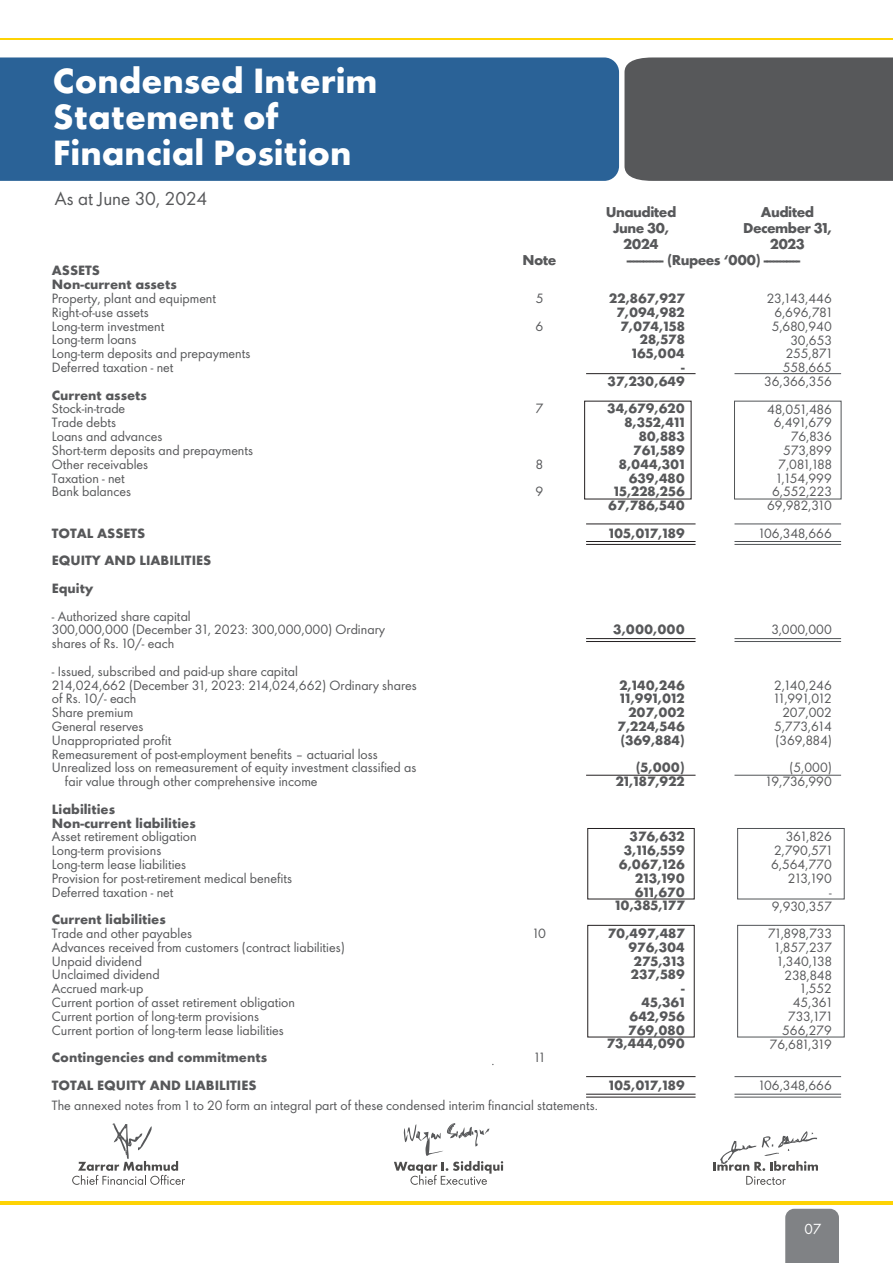
<style>
.page{position:relative;width:893px;height:1263px;background:#fff}
.page>*{position:absolute;margin:0;border:0;box-sizing:border-box;transform-origin:0 0}
.t1{font:700 32.4px/36px "Shell";color:#fff}
.t2{font:17.25px "Shell";color:#57585a}
.t3{font:13.5px "Shell";color:#fff}
.t4{font:700 13.2px/15.8px "Shell";letter-spacing:-.04em;color:#57585a;text-align:center}
.t5{font:12.45px/13.8px "Shell";color:#57585a;text-align:right}
.t6{font:700 12.45px/13.8px "Shell";color:#57585a;text-align:right}
</style>
<div class="page">
<div style="left:785px;top:1209px;width:54px;height:54px;background:#808285"></div>
<hr style="left:0;top:38px;width:893px;height:2px;background:#fed304">
<hr style="left:0;top:1201px;width:893px;height:3px;background:#fed304">
<div style="left:0;top:57px;width:619px;height:124px;background:#2a6297"></div>
<div style="left:624px;top:57px;width:269px;height:124px;background:#57585a"></div>
<svg style="left:72px;top:1123px;width:113px;height:62px"></svg>
<svg style="left:394px;top:1123px;width:109px;height:62px"></svg>
<svg style="left:713px;top:1131px;width:105px;height:54px"></svg>
<hr style="left:586px;top:373px;width:109px;height:1px;background:#231f20">
<hr style="left:734px;top:373px;width:107px;height:1px;background:#515457">
<hr style="left:586px;top:523px;width:109px;height:1px;background:#231f20">
<hr style="left:586px;top:541px;width:109px;height:1px;background:#231f20">
<hr style="left:586px;top:544px;width:109px;height:1px;background:#231f20">
<hr style="left:734px;top:523px;width:107px;height:1px;background:#515457">
<hr style="left:734px;top:541px;width:107px;height:1px;background:#515457">
<hr style="left:734px;top:544px;width:107px;height:1px;background:#515457">
<hr style="left:586px;top:638px;width:109px;height:1px;background:#231f20">
<hr style="left:586px;top:641px;width:109px;height:1px;background:#231f20">
<hr style="left:734px;top:638px;width:107px;height:1px;background:#515457">
<hr style="left:734px;top:641px;width:107px;height:1px;background:#515457">
<hr style="left:586px;top:775px;width:109px;height:1px;background:#231f20">
<hr style="left:734px;top:775px;width:107px;height:1px;background:#515457">
<hr style="left:586px;top:1076px;width:109px;height:1px;background:#231f20">
<hr style="left:734px;top:1076px;width:107px;height:1px;background:#515457">
<hr style="left:586px;top:1094px;width:109px;height:1px;background:#231f20">
<hr style="left:734px;top:1094px;width:107px;height:1px;background:#515457">
<hr style="left:586px;top:1097px;width:109px;height:1px;background:#231f20">
<hr style="left:734px;top:1097px;width:107px;height:1px;background:#515457">
<div style="left:587px;top:828px;width:108px;height:71px;border:1px solid #231f20"></div>
<div style="left:737px;top:828px;width:108px;height:71px;border:1px solid #515457"></div>
<div style="left:587px;top:925px;width:108px;height:112px;border:1px solid #231f20"></div>
<div style="left:737px;top:925px;width:108px;height:112px;border:1px solid #515457"></div>
<h1 class="t1" style="left:53px;top:60px;width:326px">Condensed Interim<br>Statement of<br>Financial Position</h1>
<h2 class="t2" style="left:55px;top:185px;width:154px">As at June 30, 2024</h2>
<p class="t6" style="left:52px;top:263px;width:126px;text-align:left">ASSETS<br>Non-current assets</p>
<p class="t5" style="left:52px;top:291px;width:200px;text-align:left">Property, plant and equipment<br>Right-of-use assets<br>Long-term investment<br>Long-term loans<br>Long-term deposits and prepayments<br>Deferred taxation - net</p>
<p class="t6" style="left:52px;top:387px;width:96px">Current assets</p>
<p class="t5" style="left:52px;top:401px;width:203px;text-align:left">Stock-in-trade<br>Trade debts<br>Loans and advances<br>Short-term deposits and prepayments<br>Other receivables<br>Taxation - net<br>Bank balances</p>
<p class="t6" style="left:52px;top:525px;width:95px">TOTAL ASSETS</p>
<p class="t6" style="left:52px;top:553px;width:161px">EQUITY AND LIABILITIES</p>
<p class="t6" style="left:52px;top:580px;width:43px">Equity</p>
<p class="t5" style="left:52px;top:608px;width:335px;text-align:left">- Authorized share capital<br>300,000,000 (December 31, 2023: 300,000,000) Ordinary shares of Rs. 10/- each</p>
<p class="t5" style="left:52px;top:663px;width:248px">- Issued, subscribed and paid-up share capital</p>
<p class="t5" style="left:52px;top:677px;width:366px">214,024,662 (December 31, 2023: 214,024,662) Ordinary shares</p>
<p class="t5" style="left:52px;top:691px;width:86px">of Rs. 10/- each</p>
<p class="t5" style="left:52px;top:705px;width:83px">Share premium</p>
<p class="t5" style="left:52px;top:719px;width:93px">General reserves</p>
<p class="t5" style="left:52px;top:732px;width:121px">Unappropriated profit</p>
<p class="t5" style="left:52px;top:746px;width:327px">Remeasurement of post-employment benefits – actuarial loss</p>
<p class="t5" style="left:52px;top:760px;width:366px">Unrealized loss on remeasurement of equity investment classified as</p>
<p class="t5" style="left:65px;top:774px;width:254px">fair value through other comprehensive income</p>
<p class="t6" style="left:52px;top:801px;width:145px;text-align:left">Liabilities<br>Non-current liabilities</p>
<p class="t5" style="left:52px;top:829px;width:242px;text-align:left">Asset retirement obligation<br>Long-term provisions<br>Long-term lease liabilities<br>Provision for post-retirement medical benefits<br>Deferred taxation - net</p>
<p class="t6" style="left:52px;top:911px;width:115px">Current liabilities</p>
<p class="t5" style="left:52px;top:926px;width:294px;text-align:left">Trade and other payables<br>Advances received from customers (contract liabilities)<br>Unpaid dividend<br>Unclaimed dividend<br>Accrued mark-up<br>Current portion of asset retirement obligation<br>Current portion of long-term provisions<br>Current portion of long-term lease liabilities</p>
<p class="t6" style="left:52px;top:1049px;width:217px">Contingencies and commitments</p>
<p class="t6" style="left:52px;top:1077px;width:206px">TOTAL EQUITY AND LIABILITIES</p>
<p class="t4" style="left:606px;top:203px;width:72px">Unaudited<br>June 30,<br>2024</p>
<p class="t4" style="left:743px;top:203px;width:90px">Audited<br>December 31,<br>2023</p>
<p class="t4" style="left:522px;top:251px;width:36px">Note</p>
<p class="t4" style="left:627px;top:251px;width:175px">----------- (Rupees ‘000) -----------</p>
<p class="t5" style="left:536px;top:291px;width:9px">5</p>
<p class="t5" style="left:536px;top:318px;width:9px">6</p>
<p class="t5" style="left:536px;top:401px;width:9px">7</p>
<p class="t5" style="left:536px;top:456px;width:9px">8</p>
<p class="t5" style="left:536px;top:484px;width:9px">9</p>
<p class="t5" style="left:533px;top:925px;width:15px">10</p>
<p class="t5" style="left:534px;top:1050px;width:12px">11</p>
<p class="t6" style="left:608px;top:290px;width:79px">22,867,927<br>7,094,982<br>7,074,158<br>28,578<br>165,004<br>-<br>37,230,649</p>
<p class="t6" style="left:607px;top:401px;width:79px">34,679,620<br>8,352,411<br>80,883<br>761,589<br>8,044,301<br>639,480<br>15,228,256<br>67,786,540</p>
<p class="t6" style="left:609px;top:525px;width:78px">105,017,189</p>
<p class="t6" style="left:613px;top:622px;width:73px">3,000,000</p>
<p class="t6" style="left:618px;top:677px;width:69px">2,140,246<br>11,991,012<br>207,002<br>7,224,546 (369,884)</p>
<p class="t6" style="left:616px;top:760px;width:71px">(5,000)<br>21,187,922</p>
<p class="t6" style="left:615px;top:829px;width:71px">376,632<br>3,116,559<br>6,067,126<br>213,190<br>611,670<br>10,385,177</p>
<p class="t6" style="left:607px;top:925px;width:80px">70,497,487<br>976,304<br>275,313<br>237,589<br>-<br>45,361<br>642,956<br>769,080<br>73,444,090</p>
<p class="t6" style="left:609px;top:1077px;width:78px">105,017,189</p>
<p class="t5" style="left:764px;top:291px;width:69px">23,143,446<br>6,696,781<br>5,680,940<br>30,653<br>255,871<br>558,665<br>36,366,356</p>
<p class="t5" style="left:767px;top:401px;width:66px">48,051,486<br>6,491,679<br>76,836<br>573,899<br>7,081,188<br>1,154,999<br>6,552,223<br>69,982,310</p>
<p class="t5" style="left:759px;top:525px;width:74px">106,348,666</p>
<p class="t5" style="left:771px;top:622px;width:62px">3,000,000</p>
<p class="t5" style="left:774px;top:677px;width:59px">2,140,246<br>11,991,012<br>207,002<br>5,773,614 (369,884)</p>
<p class="t5" style="left:766px;top:760px;width:67px">(5,000)<br>19,736,990</p>
<p class="t5" style="left:771px;top:829px;width:62px">361,826<br>2,790,571<br>6,564,770<br>213,190<br>-<br>9,930,357</p>
<p class="t5" style="left:768px;top:926px;width:65px">71,898,733<br>1,857,237<br>1,340,138<br>238,848<br>1,552<br>45,361<br>733,171<br>566,279<br>76,681,319</p>
<p class="t5" style="left:759px;top:1078px;width:74px">106,348,666</p>
<p class="t5" style="left:52px;top:1097px;width:548px">The annexed notes from 1 to 20 form an integral part of these condensed interim financial statements.</p>
<p class="t3" style="left:804px;top:1218px;width:18px">07</p>
</div>
